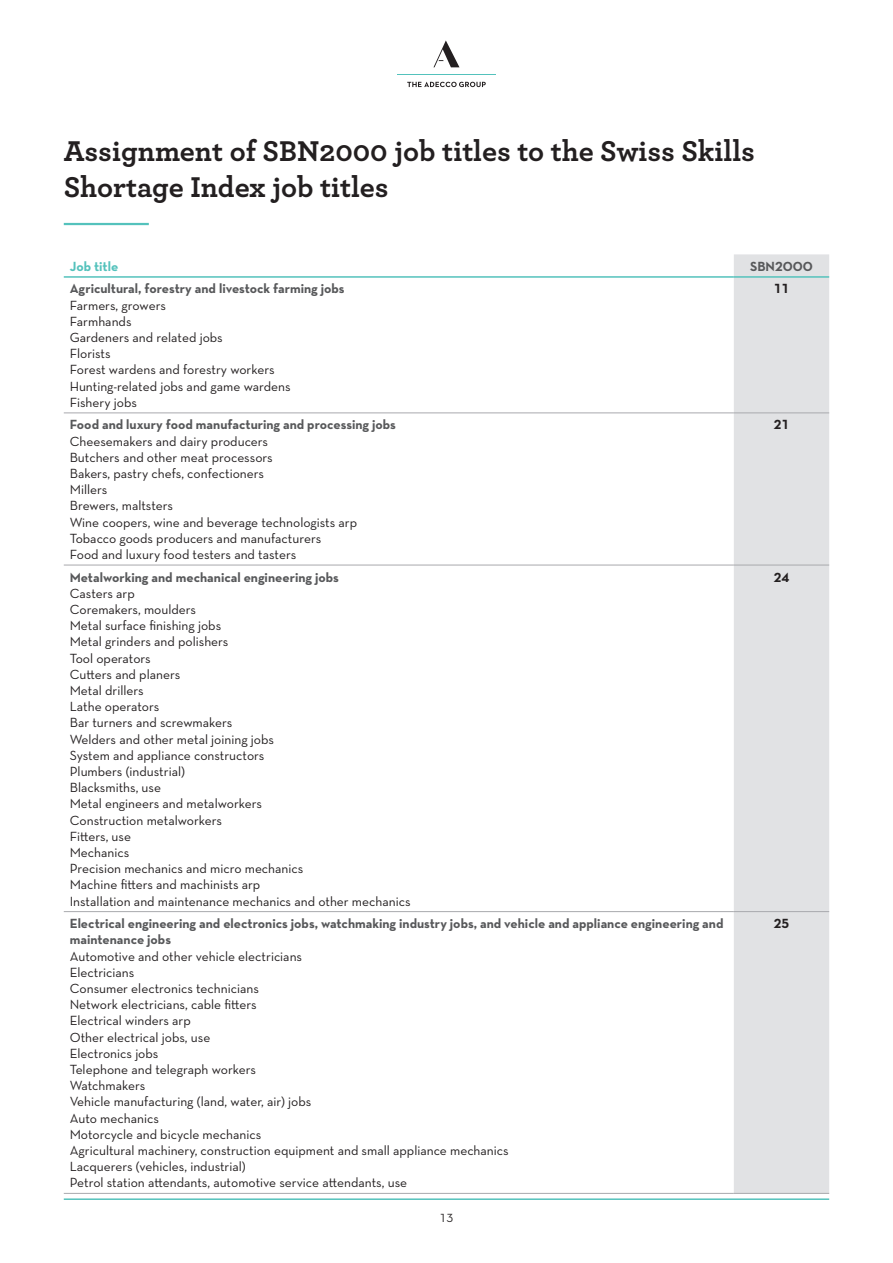
<style>
.page{position:relative;width:893px;height:1263px;background:#fff}
.page>*{position:absolute;margin:0;border:0;box-sizing:border-box;transform-origin:0 0}
.t1{font:700 30px/36px "Archer";color:#231f20}
.t2{font:13.5px/16.2px "Neutraface Text";color:#231f20}
.t3{font:700 13.5px/16.2px "Neutraface Text";color:#57585a}
.t4{font:700 13.5px "Neutraface Text";color:#54c2bc}
.t5{font:700 13.5px "Neutraface Text";color:#231f20}
.t6{font:12px "Neutraface Text";color:#231f20}
</style>
<div class="page">
<hr style="left:64px;top:1198px;width:765px;height:2px;background:#54c2bc">
<svg style="left:407px;top:82px;width:79px;height:5px"></svg>
<hr style="left:397px;top:74px;width:99px;height:1px;background:#54c2bc">
<svg style="left:433px;top:40px;width:26px;height:27px"></svg>
<hr style="left:64px;top:223px;width:85px;height:2px;background:#54c2bc">
<div style="left:734px;top:254px;width:95px;height:939px;background:#e1e2e4"></div>
<hr style="left:64px;top:276px;width:670px;height:2px;background:#54c2bc">
<hr style="left:734px;top:276px;width:95px;height:2px;background:#54c2bc">
<hr style="left:64px;top:413px;width:670px;height:1px;background:#a8a9ad">
<hr style="left:734px;top:413px;width:95px;height:1px;background:#a8a9ad">
<hr style="left:64px;top:565px;width:670px;height:1px;background:#a8a9ad">
<hr style="left:734px;top:565px;width:95px;height:1px;background:#a8a9ad">
<hr style="left:64px;top:911px;width:670px;height:1px;background:#a8a9ad">
<hr style="left:734px;top:911px;width:95px;height:1px;background:#a8a9ad">
<hr style="left:64px;top:1193px;width:670px;height:1px;background:#a8a9ad">
<hr style="left:734px;top:1193px;width:95px;height:1px;background:#a8a9ad">
<h1 class="t1" style="left:64px;top:134px;width:693px">Assignment of SBN2000 job titles to the Swiss Skills<br>Shortage Index job titles</h1>
<p class="t4" style="left:70px;top:261px;width:50px">Job title</p>
<p class="t3" style="left:750px;top:259px;width:64px">SBN2000</p>
<p class="t3" style="left:70px;top:282px;width:276px">Agricultural, forestry and livestock farming jobs</p>
<p class="t2" style="left:70px;top:298px;width:222px">Farmers, growers<br>Farmhands<br>Gardeners and related jobs<br>Florists<br>Forest wardens and forestry workers<br>Hunting-related jobs and game wardens<br>Fishery jobs</p>
<p class="t5" style="left:774px;top:284px;width:17px">11</p>
<p class="t3" style="left:70px;top:418px;width:328px">Food and luxury food manufacturing and processing jobs</p>
<p class="t2" style="left:70px;top:434px;width:289px">Cheesemakers and dairy producers<br>Butchers and other meat processors<br>Bakers, pastry chefs, confectioners<br>Millers<br>Brewers, maltsters<br>Wine coopers, wine and beverage technologists arp Tobacco goods producers and manufacturers<br>Food and luxury food testers and tasters</p>
<p class="t3" style="left:70px;top:570px;width:271px">Metalworking and mechanical engineering jobs</p>
<p class="t2" style="left:70px;top:586px;width:342px">Casters arp<br>Coremakers, moulders<br>Metal surface finishing jobs<br>Metal grinders and polishers<br>Tool operators<br>Cutters and planers<br>Metal drillers<br>Lathe operators<br>Bar turners and screwmakers<br>Welders and other metal joining jobs<br>System and appliance constructors<br>Plumbers (industrial)<br>Blacksmiths, use<br>Metal engineers and metalworkers<br>Construction metalworkers<br>Fitters, use<br>Mechanics<br>Precision mechanics and micro mechanics<br>Machine fitters and machinists arp<br>Installation and maintenance mechanics and other mechanics</p>
<p class="t3" style="left:70px;top:916px;width:655px">Electrical engineering and electronics jobs, watchmaking industry jobs, and vehicle and appliance engineering and maintenance jobs</p>
<p class="t2" style="left:70px;top:949px;width:440px">Automotive and other vehicle electricians<br>Electricians<br>Consumer electronics technicians<br>Network electricians, cable fitters<br>Electrical winders arp<br>Other electrical jobs, use<br>Electronics jobs<br>Telephone and telegraph workers<br>Watchmakers<br>Vehicle manufacturing (land, water, air) jobs<br>Auto mechanics<br>Motorcycle and bicycle mechanics<br>Agricultural machinery, construction equipment and small appliance mechanics Lacquerers (vehicles, industrial)<br>Petrol station attendants, automotive service attendants, use</p>
<p class="t6" style="left:439px;top:1213px;width:15px">13</p>
<p class="t5" style="left:774px;top:419px;width:17px">21</p>
<p class="t5" style="left:774px;top:572px;width:17px">24</p>
<p class="t5" style="left:774px;top:918px;width:17px">25</p>
</div>
